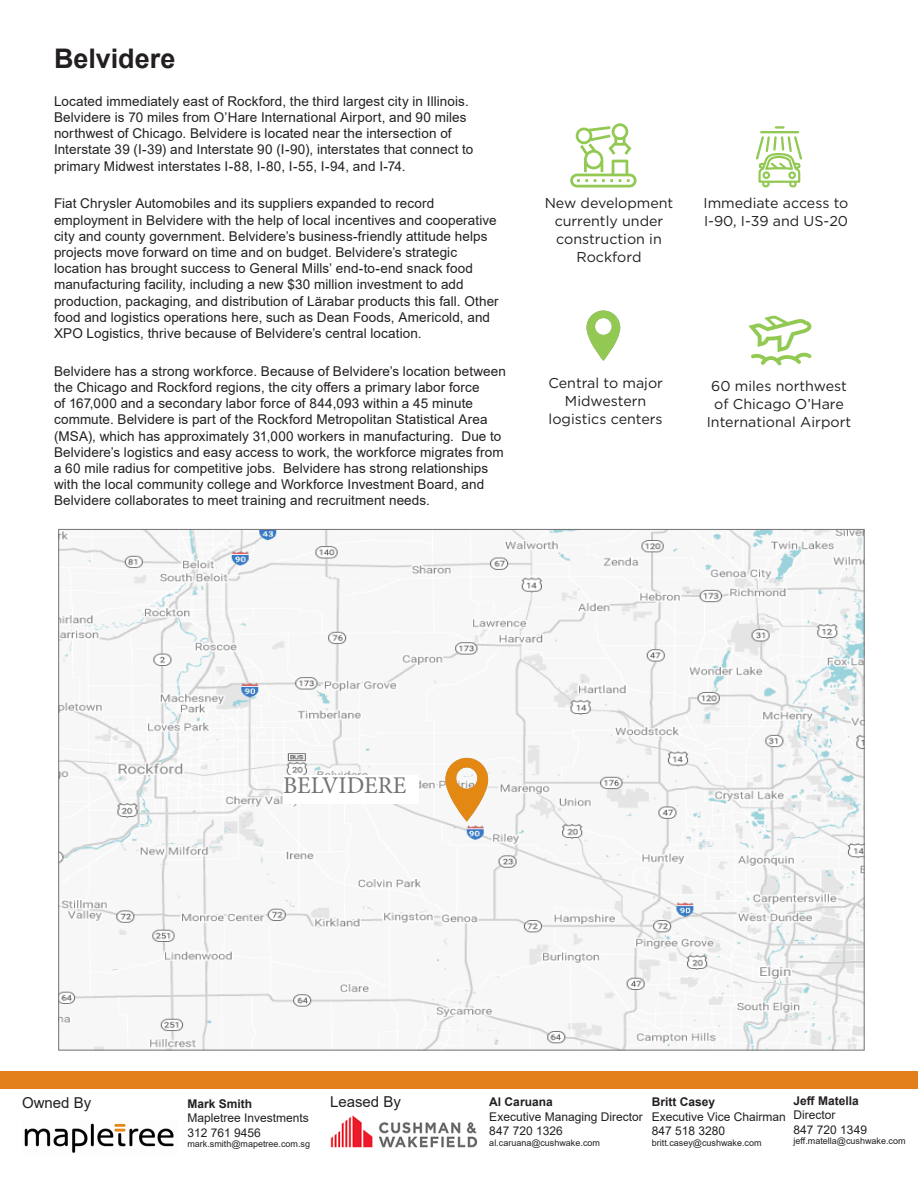
<style>
.page{position:relative;width:918px;height:1188px;background:#fff}
.page>*{position:absolute;margin:0;border:0;box-sizing:border-box;transform-origin:0 0}
.Sub_heads{font:700 27px "Arial";color:#231f20}
.t1{font:24px "Minion Pro";color:#717271}
.t2{font:15px "Arial";color:#231f20}
.body_text{font:14.25px/18px "Gotham";color:#231f20;text-align:center}
.Sub_heads-2{font:13.5px/16.2px "Arial";letter-spacing:.01em;color:#231f20}
.t3{font:12px/14.4px "Arial";color:#231f20}
.t4{font:700 12px "Arial";color:#231f20}
.t5{font:9px "Arial";color:#231f20}
</style>
<div class="page">
<div style="left:0;top:1071px;width:918px;height:18px;background:#e4801b"></div>
<img style="left:24px;top:1123px;width:150px;height:30px">
<img style="left:330px;top:1116px;width:148px;height:32px">
<img style="left:60px;top:531px;width:802px;height:517px">
<div style="left:283px;top:775px;width:136px;height:29px;background:#fff"></div>
<svg style="left:445px;top:758px;width:43px;height:64px"></svg>
<svg style="left:586px;top:310px;width:34px;height:51px"></svg>
<svg style="left:570px;top:123px;width:67px;height:65px"></svg>
<svg style="left:756px;top:126px;width:46px;height:62px"></svg>
<svg style="left:748px;top:316px;width:63px;height:49px"></svg>
<p class="Sub_heads" style="left:54px;top:39px;width:123px">Belvidere</p>
<p class="Sub_heads-2" style="left:54px;top:93px;width:421px">Located immediately east of Rockford, the third largest city in Illinois.<br>Belvidere is 70 miles from O’Hare International Airport, and 90 miles northwest of Chicago. Belvidere is located near the intersection of Interstate 39 (I-39) and Interstate 90 (I-90), interstates that connect to primary Midwest interstates I-88, I-80, I-55, I-94, and I-74.</p>
<p class="Sub_heads-2" style="left:54px;top:195px;width:446px">Fiat Chrysler Automobiles and its suppliers expanded to record employment in Belvidere with the help of local incentives and cooperative city and county government. Belvidere’s business-friendly attitude helps projects move forward on time and on budget. Belvidere’s strategic location has brought success to General Mills’ end-to-end snack food manufacturing facility, including a new $30 million investment to add production, packaging, and distribution of Lärabar products this fall. Other food and logistics operations here, such as Dean Foods, Americold, and XPO Logistics, thrive because of Belvidere’s central location.</p>
<p class="Sub_heads-2" style="left:54px;top:363px;width:454px">Belvidere has a strong workforce. Because of Belvidere’s location between the Chicago and Rockford regions, the city offers a primary labor force<br>of 167,000 and a secondary labor force of 844,093 within a 45 minute commute. Belvidere is part of the Rockford Metropolitan Statistical Area (MSA), which has approximately 31,000 workers in manufacturing. Due to Belvidere’s logistics and easy access to work, the workforce migrates from a 60 mile radius for competitive jobs. Belvidere has strong relationships with the local community college and Workforce Investment Board, and Belvidere collaborates to meet training and recruitment needs.</p>
<p class="body_text" style="left:545px;top:193px;width:130px">New development currently under construction in<br>Rockford</p>
<p class="body_text" style="left:704px;top:193px;width:146px;text-align:left">Immediate access to<br>I-90, I-39 and US-20</p>
<p class="body_text" style="left:548px;top:374px;width:116px">Central to major<br>Midwestern logistics centers</p>
<p class="body_text" style="left:707px;top:376px;width:146px">60 miles northwest of Chicago O’Hare<br>International Airport</p>
<p class="t1" style="left:283px;top:769px;width:125px">BELVIDERE</p>
<p class="t4" style="left:187px;top:1095px;width:66px">Mark Smith</p>
<p class="t2" style="left:330px;top:1091px;width:72px">Leased By</p>
<p class="t3" style="left:187px;top:1111px;width:123px">Mapletree Investments<br>312 761 9456</p>
<p class="t5" style="left:187px;top:1138px;width:124px">mark.smith@mapetree.com.sg</p>
<p class="t2" style="left:22px;top:1093px;width:71px">Owned By</p>
<p class="t4" style="left:794px;top:1092px;width:67px">Jeff Matella</p>
<p class="t3" style="left:794px;top:1108px;width:75px">Director<br>847 720 1349</p>
<p class="t5" style="left:794px;top:1135px;width:113px">jeff.matella@cushwake.com</p>
<p class="t4" style="left:489px;top:1094px;width:65px">Al Caruana</p>
<p class="t3" style="left:489px;top:1109px;width:155px">Executive Managing Director<br>847 720 1326</p>
<p class="t5" style="left:489px;top:1137px;width:112px">al.caruana@cushwake.com</p>
<p class="t4" style="left:652px;top:1094px;width:65px">Britt Casey</p>
<p class="t3" style="left:652px;top:1109px;width:135px">Executive Vice Chairman<br>847 518 3280</p>
<p class="t5" style="left:652px;top:1137px;width:111px">britt.casey@cushwake.com</p>
</div>
